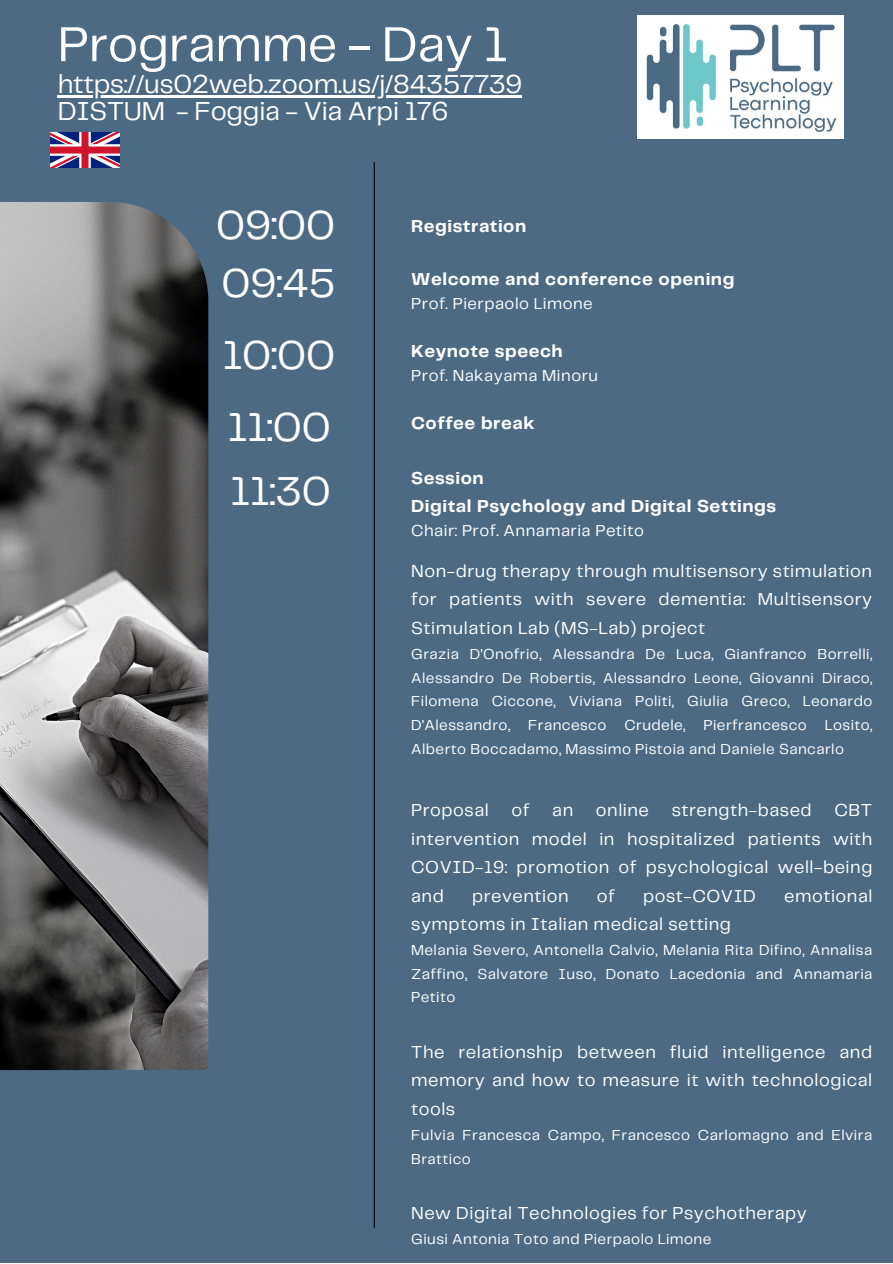
<style>
.page{position:relative;width:893px;height:1264px;background:#fff}
.page>*{position:absolute;margin:0;border:0;box-sizing:border-box;transform-origin:0 0}
.t1{font:51px "Telegraf";letter-spacing:-.01em;color:#fff}
.t2{font:42px "Telegraf";color:#fff}
.t3{font:27px/27px "Telegraf";letter-spacing:-.01em;color:#fff}
.t4{font:18px/28.5px "Telegraf";letter-spacing:.03em;color:#fff;text-align:justify}
.t5{font:700 18px "Telegraf";letter-spacing:.03em;color:#fff}
.t6{font:16.5px "Telegraf";letter-spacing:.03em;color:#fff}
.t7{font:15px/23.5px "Telegraf";letter-spacing:.03em;color:#fff;text-align:justify}
</style>
<div class="page">
<div style="left:0;top:0;width:892px;height:1262px;background:#4c6a83"></div>
<hr style="left:374px;top:162px;width:1px;height:1065px;background:#000">
<img style="left:0;top:202px;width:208px;height:868px">
<hr style="left:58px;top:95px;width:464px;height:2px;background:#fff">
<img style="left:637px;top:15px;width:206px;height:124px">
<svg style="left:50px;top:133px;width:70px;height:34px"></svg>
<svg style="left:50px;top:144px;width:70px;height:12px"></svg>
<svg style="left:79px;top:133px;width:12px;height:34px"></svg>
<div style="left:50px;top:146px;width:70px;height:7px;background:#cf142b"></div>
<div style="left:81px;top:133px;width:7px;height:34px;background:#cf142b"></div>
<h1 class="t1" style="left:58px;top:22px;width:451px">Programme - Day 1</h1>
<h3 class="t3" style="left:58px;top:72px;width:466px">https://us02web.zoom.us/j/84357739<br>DISTUM - Foggia - Via Arpi 176</h3>
<h2 class="t2" style="left:216px;top:207px;width:121px">09:00</h2>
<p class="t5" style="left:411px;top:218px;width:117px">Registration</p>
<h2 class="t2" style="left:221px;top:265px;width:115px">09:45</h2>
<p class="t5" style="left:411px;top:271px;width:325px">Welcome and conference opening</p>
<p class="t6" style="left:411px;top:296px;width:183px">Prof. Pierpaolo Limone</p>
<p class="t5" style="left:411px;top:343px;width:153px">Keynote speech</p>
<h2 class="t2" style="left:222px;top:337px;width:114px">10:00</h2>
<p class="t6" style="left:411px;top:368px;width:188px">Prof. Nakayama Minoru</p>
<p class="t5" style="left:411px;top:415px;width:125px">Coffee break</p>
<h2 class="t2" style="left:227px;top:409px;width:105px">11:00</h2>
<h2 class="t2" style="left:230px;top:473px;width:102px">11:30</h2>
<p class="t5" style="left:411px;top:470px;width:74px">Session</p>
<p class="t5" style="left:411px;top:498px;width:366px">Digital Psychology and Digital Settings</p>
<p class="t6" style="left:411px;top:523px;width:234px">Chair: Prof. Annamaria Petito</p>
<p class="t4" style="left:411px;top:557px;width:462px">Non-drug therapy through multisensory stimulation for patients with severe dementia: Multisensory Stimulation Lab (MS-Lab) project</p>
<p class="t7" style="left:411px;top:643px;width:463px">Grazia D'Onofrio, Alessandra De Luca, Gianfranco Borrelli, Alessandro De Robertis, Alessandro Leone, Giovanni Diraco, Filomena Ciccone, Viviana Politi, Giulia Greco, Leonardo D'Alessandro, Francesco Crudele, Pierfrancesco Losito, Alberto Boccadamo, Massimo Pistoia and Daniele Sancarlo</p>
<p class="t4" style="left:411px;top:796px;width:79px">Proposal</p>
<p class="t4" style="left:511px;top:796px;width:19px">of</p>
<p class="t4" style="left:552px;top:796px;width:22px">an</p>
<p class="t4" style="left:596px;top:796px;width:55px">online</p>
<p class="t4" style="left:671px;top:796px;width:141px">strength-based</p>
<p class="t4" style="left:411px;top:796px;width:462px;text-indent:423px">CBT intervention model in hospitalized patients with COVID-19: promotion of psychological well-being and</p>
<p class="t4" style="left:472px;top:882px;width:98px">prevention</p>
<p class="t4" style="left:596px;top:882px;width:19px">of</p>
<p class="t4" style="left:643px;top:882px;width:114px">post-COVID</p>
<p class="t4" style="left:784px;top:882px;width:90px">emotional</p>
<p class="t4" style="left:411px;top:910px;width:321px">symptoms in Italian medical setting</p>
<p class="t7" style="left:411px;top:939px;width:462px">Melania Severo, Antonella Calvio, Melania Rita Difino, Annalisa Zaffino, Salvatore Iuso, Donato Lacedonia and Annamaria Petito</p>
<p class="t4" style="left:411px;top:1038px;width:462px">The relationship between fluid intelligence and memory and how to measure it with technological tools</p>
<p class="t7" style="left:411px;top:1124px;width:462px">Fulvia Francesca Campo, Francesco Carlomagno and Elvira<br>Brattico</p>
<p class="t4" style="left:411px;top:1199px;width:397px">New Digital Technologies for Psychotherapy</p>
<p class="t7" style="left:411px;top:1228px;width:302px">Giusi Antonia Toto and Pierpaolo Limone</p>
</div>
